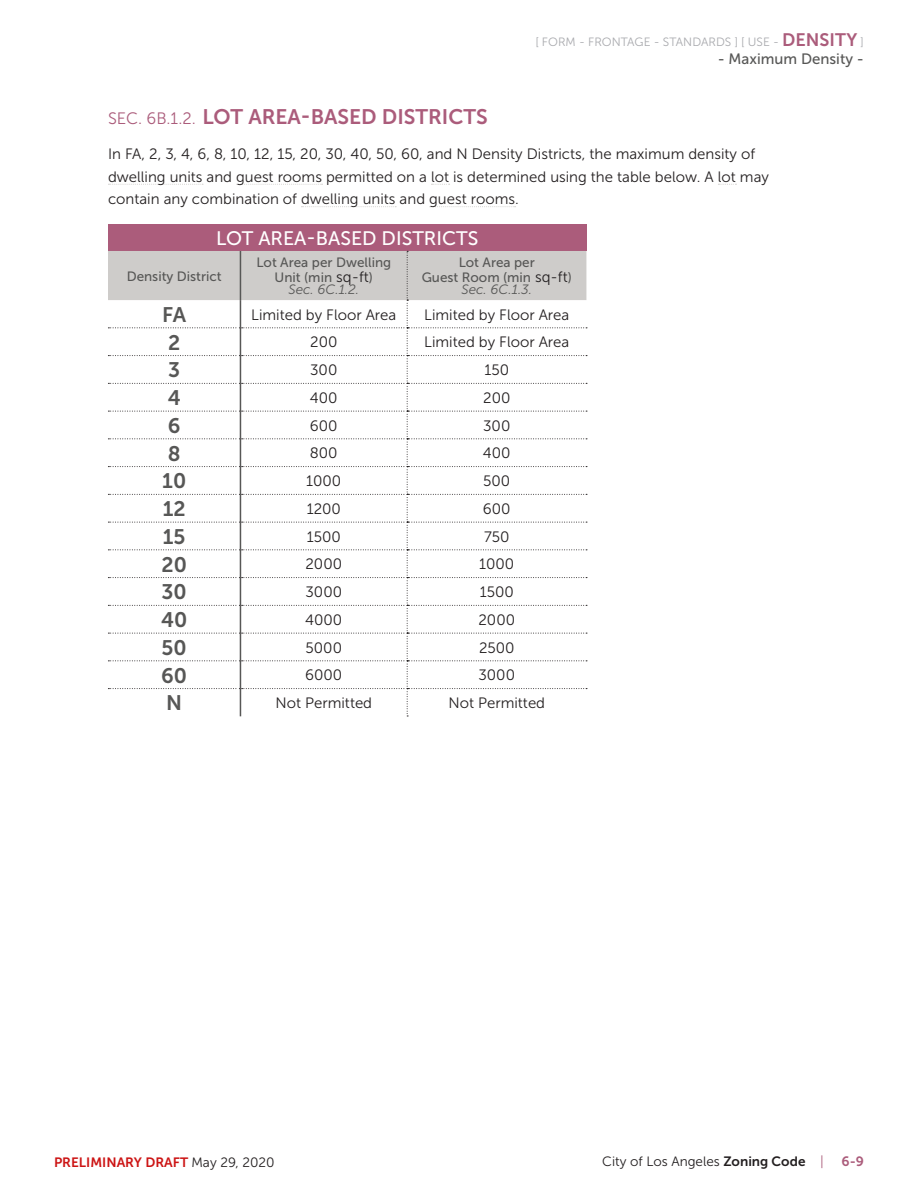
<style>
.page{position:relative;width:918px;height:1188px;background:#fff}
.page>*{position:absolute;margin:0;border:0;box-sizing:border-box;transform-origin:0 0}
.t1{font:21px "Museo Sans 700";color:#ab5c7b}
.t2{font:21px "Museo Sans 700";color:#575756}
.t3{font:19.5px "Museo Sans 500";color:#fff}
.t4{font:15px/22.5px "Museo Sans 300";color:#231f20}
.t5{font:15px "Museo Sans 500";color:#575756}
.t6{font:13.5px/15px "Museo Sans 500";color:#575756;text-align:center}
.t7{font:13.5px "Museo Sans 300";color:#231f20}
.t8{font:13.5px "Museo Sans 700";color:#cc1414}
.t9{font:italic 13.5px "Museo Sans 300";color:#575756}
.t10{font:13.5px "Museo Sans 700";color:#ab5c7b}
.t11{font:12px "Museo Sans 300";color:#a8a9ad}
.s1{font-family:"Museo Sans 700";font-size:18px;color:#ab5c7b}
.s2{font-family:"Museo Sans 300";font-size:16.5px}
.s3{font-family:"Museo Sans 300";font-size:15px;color:#231f20}
.s4{font-family:"Museo Sans 300";color:#231f20}
.s5{font-family:"Museo Sans 700"}
.s6{color:#ab5c7b}
</style>
<div class="page">
<svg style="left:108px;top:184px;width:95px;height:1px"></svg>
<svg style="left:237px;top:184px;width:86px;height:1px"></svg>
<svg style="left:431px;top:184px;width:19px;height:1px"></svg>
<svg style="left:718px;top:184px;width:18px;height:1px"></svg>
<svg style="left:302px;top:206px;width:94px;height:1px"></svg>
<svg style="left:430px;top:206px;width:86px;height:1px"></svg>
<div style="left:108px;top:224px;width:478px;height:27px;background:#ab5c7b"></div>
<svg style="left:108px;top:251px;width:479px;height:466px"></svg>
<p class="t11" style="left:535px;top:35px;width:330px">[ FORM - FRONTAGE - STANDARDS ] [ USE - <span class="s1">DENSITY</span> ]</p>
<p class="t5" style="left:718px;top:51px;width:148px">- Maximum Density -</p>
<h1 class="t1" style="left:108px;top:105px;width:381px"><span class="s2">Sec. 6B.1.2.</span> LOT AREA-BASED DISTRICTS</h1>
<p class="t4" style="left:108px;top:143px;width:663px">I n FA, 2, 3, 4, 6, 8, 10, 12, 15, 20, 30, 40, 50, 60, and N Density Districts, the maximum density of dwelling units and guest rooms permitted on a lot is determined using the table below. A lot may contain any combination of dwelling units and guest rooms.</p>
<h2 class="t3" style="left:216px;top:228px;width:264px">LOT AREA-BASED DISTRICTS</h2>
<p class="t6" style="left:127px;top:269px;width:97px">Density District</p>
<p class="t6" style="left:256px;top:255px;width:136px">Lot Area per Dwelling<br>Unit (min <span class="s3">sq-ft</span>)</p>
<p class="t9" style="left:288px;top:282px;width:72px">Sec. 6C.1.2.</p>
<p class="t6" style="left:422px;top:255px;width:152px">Lot Area per<br>Guest Room (min <span class="s3">sq-ft</span>)</p>
<p class="t9" style="left:461px;top:282px;width:72px">Sec. 6C.1.3.</p>
<h1 class="t2" style="left:162px;top:303px;width:26px">FA</h1>
<p class="t4" style="left:251px;top:303px;width:147px">Limited by Floor Area</p>
<p class="t4" style="left:424px;top:303px;width:147px">Limited by Floor Area</p>
<h1 class="t2" style="left:168px;top:331px;width:14px">2</h1>
<p class="t4" style="left:310px;top:331px;width:29px">200</p>
<p class="t4" style="left:424px;top:331px;width:147px">Limited by Floor Area</p>
<h1 class="t2" style="left:168px;top:358px;width:14px">3</h1>
<p class="t4" style="left:310px;top:359px;width:29px">300</p>
<p class="t4" style="left:484px;top:359px;width:26px">150</p>
<h1 class="t2" style="left:168px;top:386px;width:15px">4</h1>
<p class="t4" style="left:310px;top:387px;width:29px">400</p>
<p class="t4" style="left:483px;top:387px;width:29px">200</p>
<h1 class="t2" style="left:168px;top:414px;width:14px">6</h1>
<p class="t4" style="left:310px;top:414px;width:29px">600</p>
<p class="t4" style="left:483px;top:414px;width:29px">300</p>
<h1 class="t2" style="left:168px;top:442px;width:14px">8</h1>
<p class="t4" style="left:310px;top:442px;width:29px">800</p>
<p class="t4" style="left:483px;top:442px;width:29px">400</p>
<h1 class="t2" style="left:162px;top:469px;width:25px">10</h1>
<p class="t4" style="left:306px;top:470px;width:37px">1000</p>
<p class="t4" style="left:483px;top:470px;width:29px">500</p>
<h1 class="t2" style="left:163px;top:497px;width:24px">12</h1>
<p class="t4" style="left:307px;top:498px;width:36px">1200</p>
<p class="t4" style="left:483px;top:498px;width:29px">600</p>
<h1 class="t2" style="left:163px;top:525px;width:24px">15</h1>
<p class="t4" style="left:307px;top:525px;width:36px">1500</p>
<p class="t4" style="left:484px;top:525px;width:27px">750</p>
<h1 class="t2" style="left:162px;top:553px;width:27px">20</h1>
<p class="t4" style="left:306px;top:553px;width:38px">2000</p>
<p class="t4" style="left:479px;top:553px;width:37px">1000</p>
<h1 class="t2" style="left:162px;top:580px;width:27px">30</h1>
<p class="t4" style="left:306px;top:581px;width:38px">3000</p>
<p class="t4" style="left:480px;top:581px;width:36px">1500</p>
<h1 class="t2" style="left:161px;top:608px;width:28px">40</h1>
<p class="t4" style="left:305px;top:609px;width:39px">4000</p>
<p class="t4" style="left:479px;top:609px;width:38px">2000</p>
<h1 class="t2" style="left:162px;top:636px;width:27px">50</h1>
<p class="t4" style="left:306px;top:636px;width:38px">5000</p>
<p class="t4" style="left:479px;top:636px;width:37px">2500</p>
<h1 class="t2" style="left:161px;top:664px;width:27px">60</h1>
<p class="t4" style="left:305px;top:664px;width:39px">6000</p>
<p class="t4" style="left:479px;top:664px;width:38px">3000</p>
<h1 class="t2" style="left:166px;top:691px;width:17px">N</h1>
<p class="t4" style="left:275px;top:692px;width:98px">Not Permitted</p>
<p class="t4" style="left:448px;top:692px;width:98px">Not Permitted</p>
<p class="t8" style="left:54px;top:1155px;width:222px">PRELIMINARY DRAFT <span class="s4">May 29, 2020</span></p>
<p class="t7" style="left:602px;top:1154px;width:223px">City of Los Angeles <span class="s5">Zoning Code</span> <span class="s6">|</span></p>
<p class="t10" style="left:842px;top:1154px;width:24px">6-9</p>
</div>
